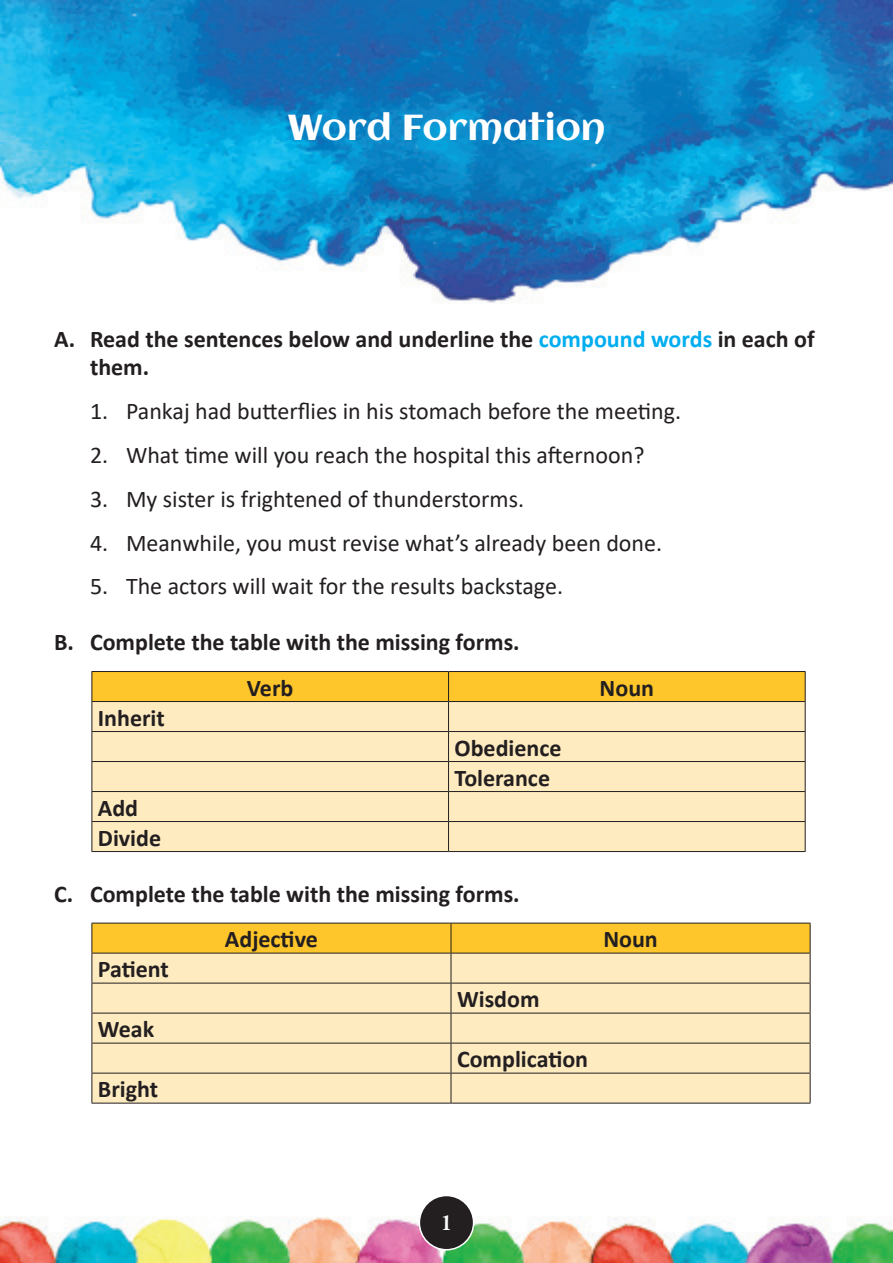
<style>
.page{position:relative;width:893px;height:1263px;background:#fff}
.page>*{position:absolute;margin:0;border:0;box-sizing:border-box;transform-origin:0 0}
.Chap_TTL{font:36px "Aclonica";color:#fff}
.NL{font:24px "Calibri";color:#231f20}
.NL_Head{font:700 24px/28.8px "Calibri";color:#231f20}
.NL-2{font:700 24px "Calibri";color:#231f20}
.t1{font:21px "Calis MT Bol";color:#fff}
.s1{color:#00aeef}
</style>
<div class="page">
<img style="left:0;top:0;width:893px;height:1263px">
<div style="left:419px;top:1195px;width:55px;height:55px;background:#231f20;border-radius:50%"></div>
<div style="left:419px;top:1195px;width:55px;height:55px;border:2px solid #fff;border-radius:50%"></div>
<svg style="left:92px;top:671px;width:714px;height:180px;background:#f5dda1"></svg>
<hr style="left:92px;top:851px;width:356px;height:1px;background:#231f20">
<hr style="left:448px;top:851px;width:358px;height:1px;background:#231f20">
<div style="left:93px;top:924px;width:717px;height:29px;background:#fec62a"></div>
<div style="left:93px;top:954px;width:717px;height:149px;background:#feebc0"></div>
<hr style="left:92px;top:923px;width:359px;height:1px;background:#231f20">
<hr style="left:92px;top:923px;width:1px;height:30px;background:#231f20">
<hr style="left:451px;top:923px;width:359px;height:1px;background:#231f20">
<hr style="left:451px;top:923px;width:1px;height:30px;background:#231f20">
<hr style="left:810px;top:923px;width:1px;height:30px;background:#231f20">
<hr style="left:92px;top:953px;width:359px;height:1px;background:#231f20">
<hr style="left:92px;top:953px;width:1px;height:30px;background:#231f20">
<hr style="left:451px;top:953px;width:359px;height:1px;background:#231f20">
<hr style="left:451px;top:953px;width:1px;height:30px;background:#231f20">
<hr style="left:810px;top:953px;width:1px;height:30px;background:#231f20">
<hr style="left:92px;top:983px;width:359px;height:1px;background:#231f20">
<hr style="left:92px;top:983px;width:1px;height:30px;background:#231f20">
<hr style="left:451px;top:983px;width:359px;height:1px;background:#231f20">
<hr style="left:451px;top:983px;width:1px;height:30px;background:#231f20">
<hr style="left:810px;top:983px;width:1px;height:30px;background:#231f20">
<hr style="left:92px;top:1013px;width:359px;height:1px;background:#231f20">
<hr style="left:92px;top:1013px;width:1px;height:30px;background:#231f20">
<hr style="left:451px;top:1013px;width:359px;height:1px;background:#231f20">
<hr style="left:451px;top:1013px;width:1px;height:30px;background:#231f20">
<hr style="left:810px;top:1013px;width:1px;height:30px;background:#231f20">
<hr style="left:92px;top:1043px;width:359px;height:1px;background:#231f20">
<hr style="left:92px;top:1043px;width:1px;height:30px;background:#231f20">
<hr style="left:451px;top:1043px;width:359px;height:1px;background:#231f20">
<hr style="left:451px;top:1043px;width:1px;height:30px;background:#231f20">
<hr style="left:810px;top:1043px;width:1px;height:30px;background:#231f20">
<hr style="left:92px;top:1073px;width:359px;height:1px;background:#231f20">
<hr style="left:92px;top:1073px;width:1px;height:30px;background:#231f20">
<hr style="left:92px;top:1103px;width:359px;height:1px;background:#231f20">
<hr style="left:451px;top:1073px;width:359px;height:1px;background:#231f20">
<hr style="left:451px;top:1073px;width:1px;height:30px;background:#231f20">
<hr style="left:810px;top:1073px;width:1px;height:30px;background:#231f20">
<hr style="left:451px;top:1103px;width:359px;height:1px;background:#231f20">
<p class="Chap_TTL" style="left:287px;top:102px;width:320px">Word Formation</p>
<p class="NL_Head" style="left:90px;top:324px;width:726px;text-indent:-36px">A. Read the sentences below and underline the <span class="s1">compound words</span> in each of them.</p>
<p class="NL" style="left:90px;top:394px;width:593px">1. Pankaj had butterflies in his stomach before the meeting.</p>
<p class="NL" style="left:90px;top:438px;width:556px">2. What time will you reach the hospital this afternoon?</p>
<p class="NL" style="left:90px;top:482px;width:436px">3. My sister is frightened of thunderstorms.</p>
<p class="NL" style="left:90px;top:526px;width:574px">4. Meanwhile, you must revise what’s already been done.</p>
<p class="NL" style="left:90px;top:570px;width:475px">5. The actors will wait for the results backstage.</p>
<p class="NL_Head" style="left:54px;top:627px;width:467px">B. Complete the table with the missing forms.</p>
<p class="NL-2" style="left:247px;top:671px;width:48px">Verb</p>
<p class="NL-2" style="left:600px;top:671px;width:56px">Noun</p>
<p class="NL-2" style="left:98px;top:701px;width:69px">Inherit</p>
<p class="NL-2" style="left:454px;top:731px;width:109px">Obedience</p>
<p class="NL-2" style="left:454px;top:761px;width:97px">Tolerance</p>
<p class="NL-2" style="left:98px;top:791px;width:42px">Add</p>
<p class="NL-2" style="left:98px;top:821px;width:65px">Divide</p>
<p class="NL_Head" style="left:54px;top:879px;width:467px">C. Complete the table with the missing forms.</p>
<p class="NL-2" style="left:225px;top:922px;width:94px">Adjective</p>
<p class="NL-2" style="left:603px;top:922px;width:56px">Noun</p>
<p class="NL-2" style="left:98px;top:952px;width:73px">Patient</p>
<p class="NL-2" style="left:457px;top:982px;width:84px">Wisdom</p>
<p class="NL-2" style="left:98px;top:1012px;width:58px">Weak</p>
<p class="NL-2" style="left:457px;top:1042px;width:133px">Complication</p>
<p class="NL-2" style="left:98px;top:1072px;width:62px">Bright</p>
<p class="t1" style="left:441px;top:1211px;width:12px">1</p>
</div>
